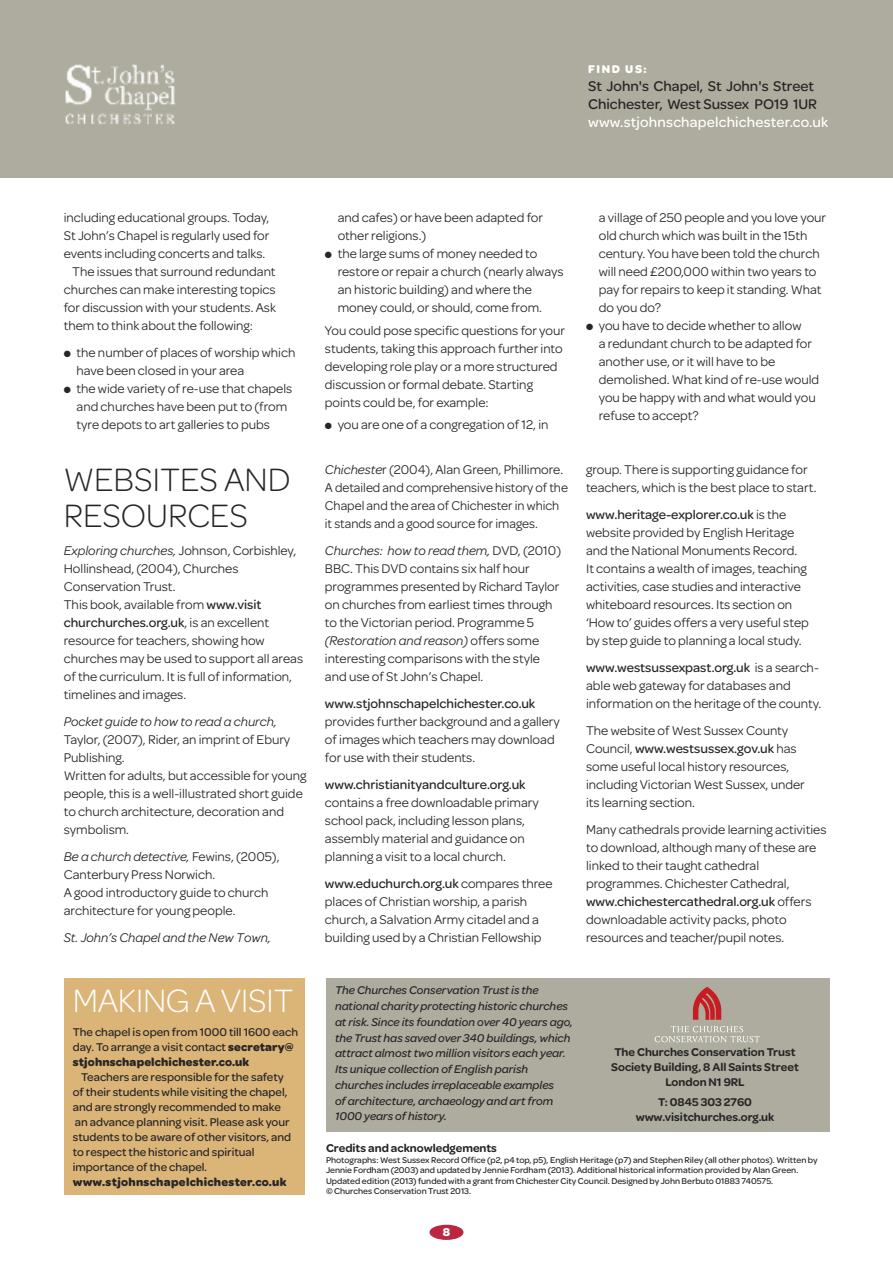
<style>
.page{position:relative;width:893px;height:1263px;background:#fff}
.page>*{position:absolute;margin:0;border:0;box-sizing:border-box;transform-origin:0 0}
.t1{font:300 34.5px/36px "Omnes";color:#272627}
.t2{font:300 34.5px "Omnes";letter-spacing:-.01em;color:#fff}
.t3{font:500 15px/18px "Omnes";color:#272627}
.t4{font:500 15px "Omnes";letter-spacing:.015em;color:#fff}
.t5{font:13.5px/18px "Omnes";color:#272627}
.t6{font:500 13.5px "Omnes";color:#272627}
.t7{font:italic 13.5px "Omnes";color:#272627}
.t8{font:500 12px/15px "Omnes";color:#272627}
.t9{font:italic 500 12px/15.8px "Omnes";color:#272627}
.t10{font:600 12px/15px "Omnes";color:#272627;text-align:center}
.t11{font:700 12px "Omnes";letter-spacing:.025em;color:#272627}
.t12{font:700 12px "Omnes";letter-spacing:.13em;color:#fff}
.t13{font:500 9px/10.5px "Omnes";color:#272627}
.s1{font-style:italic}
.s2{font-weight:500}
.s3{font-weight:700}
</style>
<div class="page">
<div style="left:429px;top:1225px;width:34px;height:15px;background:#bb2640;border-radius:50%"></div>
<div style="left:0;top:0;width:893px;height:178px;background:#adac9e"></div>
<div style="left:326px;top:979px;width:503px;height:153px;background:#adac9e"></div>
<svg style="left:655px;top:1026px;width:105px;height:16px"></svg>
<svg style="left:693px;top:987px;width:28px;height:33px"></svg>
<div style="left:64px;top:979px;width:241px;height:216px;background:#dbb478"></div>
<img style="left:65px;top:64px;width:111px;height:60px">
<p class="t12" style="left:588px;top:62px;width:60px">FIND US:</p>
<p class="t3" style="left:588px;top:77px;width:230px">St John's Chapel, St John's Street<br>Chichester, West Sussex PO19 1UR</p>
<p class="t4" style="left:588px;top:113px;width:241px">www.stjohnschapelchichester.co.uk</p>
<p class="t5" style="left:64px;top:209px;width:207px">including educational groups. Today,</p>
<p class="t5" style="left:64px;top:227px;width:207px">St John’s Chapel is regularly used for</p>
<p class="t5" style="left:64px;top:245px;width:203px">events including concerts and talks.</p>
<p class="t5" style="left:72px;top:263px;width:205px">The issues that surround redundant</p>
<p class="t5" style="left:64px;top:281px;width:213px">churches can make interesting topics</p>
<p class="t5" style="left:64px;top:299px;width:214px">for discussion with your students. Ask</p>
<p class="t5" style="left:64px;top:317px;width:191px">them to think about the following:</p>
<p class="t5" style="left:77px;top:344px;width:220px;text-indent:-13px">● the number of places of worship which have been closed in your area</p>
<p class="t5" style="left:77px;top:380px;width:217px;text-indent:-13px">● the wide variety of re-use that chapels and churches have been put to (from tyre depots to art galleries to pubs</p>
<h1 class="t1" style="left:64px;top:461px;width:228px">WEBSITES AND<br>RESOURCES</h1>
<p class="t5" style="left:64px;top:542px;width:241px"><span class="s1">Exploring churches,</span> Johnson, Corbishley, Hollinshead, (2004), Churches Conservation Trust.<br>This book, available from <span class="s2">www.visit churchurches.org.uk</span>, is an excellent resource for teachers, showing how churches may be used to support all areas of the curriculum. It is full of information, timelines and images.</p>
<p class="t7" style="left:64px;top:714px;width:215px">Pocket guide to how to read a church,</p>
<p class="t5" style="left:64px;top:731px;width:244px">Taylor, (2007), Rider, an imprint of Ebury Publishing.<br>Written for adults, but accessible for young people, this is a well-illustrated short guide to church architecture, decoration and symbolism.</p>
<p class="t5" style="left:64px;top:848px;width:217px"><span class="s1">Be a church detective,</span> Fewins, (2005), Canterbury Press Norwich.<br>A good introductory guide to church architecture for young people.</p>
<p class="t7" style="left:64px;top:930px;width:209px">St. John’s Chapel and the New Town,</p>
<h1 class="t2" style="left:73px;top:980px;width:222px">MAKING A VISIT</h1>
<p class="t8" style="left:73px;top:1024px;width:227px">The chapel is open from 1000 till 1600 each day. To arrange a visit contact <span class="s3">secretary@ stjohnschapelchichester.co.uk</span></p>
<p class="t8" style="left:73px;top:1069px;width:220px;text-indent:9px">Teachers are responsible for the safety of their students while visiting the chapel, and are strongly recommended to make an advance planning visit. Please ask your students to be aware of other visitors, and to respect the historic and spiritual importance of the chapel.</p>
<p class="t11" style="left:73px;top:1175px;width:215px">www.stjohnschapelchichester.co.uk</p>
<p class="t5" style="left:338px;top:209px;width:207px">and cafes) or have been adapted for other religions.)</p>
<p class="t5" style="left:338px;top:245px;width:227px;text-indent:-13px">● the large sums of money needed to restore or repair a church (nearly always an historic building) and where the money could, or should, come from.</p>
<p class="t5" style="left:325px;top:321px;width:242px">You could pose specific questions for your students, taking this approach further into developing role play or a more structured discussion or formal debate. Starting points could be, for example:</p>
<p class="t5" style="left:325px;top:416px;width:225px">● you are one of a congregation of 12, in</p>
<p class="t5" style="left:325px;top:460px;width:245px"><span class="s1">Chicheste</span>r (2004), Alan Green, Phillimore.<br>A detailed and comprehensive history of the Chapel and the area of Chichester in which it stands and a good source for images.</p>
<p class="t5" style="left:325px;top:541px;width:238px"><span class="s1">Churches: how to read them,</span> DVD, (2010)<br>BBC. This DVD contains six half hour programmes presented by Richard Taylor on churches from earliest times through to the Victorian period. Programme 5 <span class="s1">(Restoration and reason)</span> offers some interesting comparisons with the style and use of St John’s Chapel.</p>
<p class="t6" style="left:325px;top:696px;width:212px">www.stjohnschapelchichester.co.uk</p>
<p class="t5" style="left:325px;top:712px;width:236px">provides further background and a gallery of images which teachers may download for use with their students.</p>
<p class="t6" style="left:325px;top:777px;width:202px">www.christianityandculture.org.uk</p>
<p class="t5" style="left:325px;top:793px;width:215px">contains a free downloadable primary school pack, including lesson plans, assembly material and guidance on planning a visit to a local church.</p>
<p class="t5" style="left:325px;top:874px;width:229px"><span class="s2">www.educhurch.org.uk</span> compares three places of Christian worship, a parish church, a Salvation Army citadel and a building used by a Christian Fellowship</p>
<p class="t5" style="left:599px;top:209px;width:229px">a village of 250 people and you love your old church which was built in the 15th century. You have been told the church will need £200,000 within two years to pay for repairs to keep it standing. What do you do?</p>
<p class="t5" style="left:599px;top:317px;width:222px;text-indent:-13px">● you have to decide whether to allow<br>a redundant church to be adapted for another use, or it will have to be demolished. What kind of re-use would you be happy with and what would you refuse to accept?</p>
<p class="t5" style="left:586px;top:460px;width:232px">group. There is supporting guidance for teachers, which is the best place to start.</p>
<p class="t5" style="left:586px;top:505px;width:224px"><span class="s2">www.heritage-explorer.co.uk</span> is the website provided by English Heritage and the National Monuments Record.<br>It contains a wealth of images, teaching activities, case studies and interactive whiteboard resources. Its section on ‘How to’ guides offers a very useful step by step guide to planning a local study.</p>
<p class="t5" style="left:586px;top:658px;width:237px"><span class="s2">www.westsussexpast.org.uk</span> is a search&shy;able web gateway for databases and information on the heritage of the county.</p>
<p class="t5" style="left:586px;top:721px;width:220px">The website of West Sussex County Council, <span class="s2">www.westsussex.gov.uk</span> has some useful local history resources, including Victorian West Sussex, under its learning section.</p>
<p class="t5" style="left:586px;top:820px;width:242px">Many cathedrals provide learning activities to download, although many of these are linked to their taught cathedral programmes. Chichester Cathedral, <span class="s2">www.chichestercathedral.org.uk</span> offers downloadable activity packs, photo resources and teacher/pupil notes.</p>
<p class="t9" style="left:335px;top:982px;width:239px">The Churches Conservation Trust is the national charity protecting historic churches at risk. Since its foundation over 40 years ago, the Trust has saved over 340 buildings, which attract almost two million visitors each year.<br>Its unique collection of English parish churches includes irreplaceable examples<br>of architecture, archaeology and art from 1000 years of history.</p>
<p class="t10" style="left:611px;top:1045px;width:189px">The Churches Conservation Trust<br>Society Building, 8 All Saints Street<br>London N1 9RL</p>
<p class="t10" style="left:636px;top:1094px;width:140px">T: 0845 303 2760 www.visitchurches.org.uk</p>
<p class="t10" style="left:326px;top:1141px;width:172px">Credits and acknowledgements</p>
<p class="t13" style="left:326px;top:1154px;width:493px">Photographs: West Sussex Record Office (p2, p4 top, p5), English Heritage (p7) and Stephen Riley (all other photos). Written by Jennie Fordham (2003) and updated by Jennie Fordham (2013). Additional historical information provided by Alan Green.<br>Updated edition (2013) funded with a grant from Chichester City Council. Designed by John Berbuto 01883 740575.<br>© Churches Conservation Trust 2013.</p>
<p class="t12" style="left:443px;top:1224px;width:9px">8</p>
</div>
